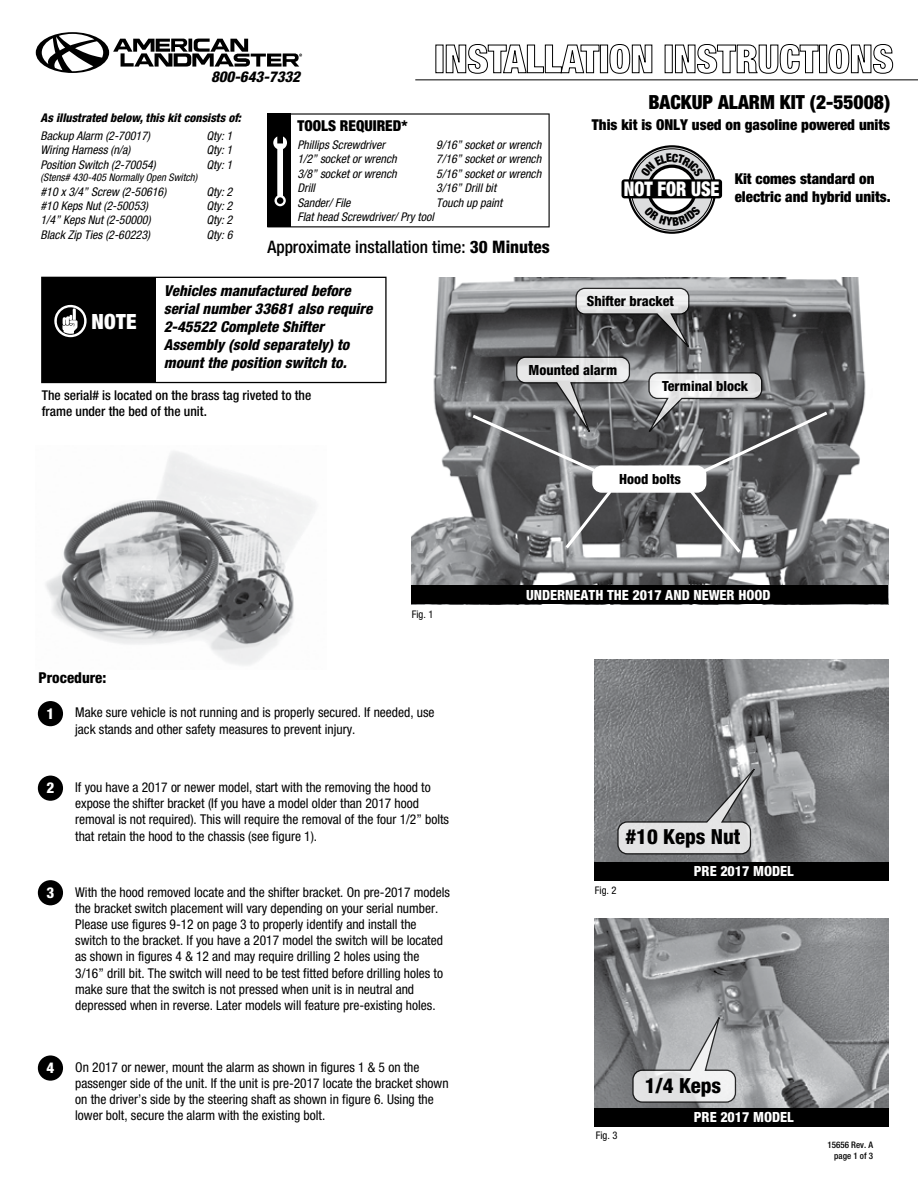
<style>
.page{position:relative;width:918px;height:1188px;background:#fff}
.page>*{position:absolute;margin:0;border:0;box-sizing:border-box;transform-origin:0 0}
.t1{font:900 condensed 21px "Helvetica Neue";color:#fff}
.t2{font:800 condensed 20.85px "Helvetica Neue";color:#000}
.t3{font:900 condensed 20.1px "Helvetica Neue";color:#fff;scale:.89 1}
.t4{font:900 condensed 19.5px "Helvetica Neue";color:#000}
.t5{font:500 condensed 17.25px "Helvetica Neue";color:#000}
.t6{font:italic 800 condensed 15px/18px "Helvetica Neue";color:#000}
.t7{font:900 condensed 15px/18px "Helvetica Neue";color:#000}
.t8{font:800 condensed 15px "Helvetica Neue";color:#000}
.t9{font:800 condensed 15px "Helvetica Neue";color:#fff}
.t10{font:800 condensed 14.1px "Helvetica Neue";color:#fff}
.t11{font:800 condensed 14.1px "Helvetica Neue";color:#000}
.t12{font:condensed 13.5px/16.2px "Helvetica Neue";color:#000}
.t13{font:500 condensed 13.5px/16.2px "Helvetica Neue";color:#000}
.t14{font:italic condensed 12px "Helvetica Neue";color:#000}
.t15{font:italic 800 condensed 12px "Helvetica Neue";color:#000}
.t16{font:italic condensed 10.5px "Helvetica Neue";color:#000}
.t17{font:condensed 10.5px "Helvetica Neue";color:#000}
.t18{font:500 condensed 9px/10.8px "Helvetica Neue";color:#000;text-align:right}
.s1{font-weight:800}
</style>
<div class="page">
<img style="left:411px;top:278px;width:478px;height:326px">
<div style="left:411px;top:585px;width:477px;height:19px;background:#000"></div>
<img style="left:45px;top:451px;width:270px;height:214px">
<svg style="left:445px;top:44px;width:155px;height:30px"></svg>
<div style="left:600px;top:45px;width:8px;height:28px;border:1px solid #000"></div>
<svg style="left:609px;top:44px;width:44px;height:30px"></svg>
<div style="left:665px;top:45px;width:8px;height:28px;border:1px solid #000"></div>
<svg style="left:675px;top:44px;width:144px;height:30px"></svg>
<div style="left:819px;top:45px;width:8px;height:28px;border:1px solid #000"></div>
<svg style="left:828px;top:44px;width:65px;height:30px"></svg>
<hr style="left:415px;top:80px;width:503px;height:1px;background:#000">
<div style="left:38px;top:701px;width:25px;height:25px;background:#000;border-radius:50%"></div>
<svg style="left:267px;top:113px;width:283px;height:114px"></svg>
<div style="left:38px;top:776px;width:25px;height:25px;background:#000;border-radius:50%"></div>
<div style="left:38px;top:880px;width:25px;height:25px;background:#000;border-radius:50%"></div>
<div style="left:38px;top:1055px;width:25px;height:26px;background:#000;border-radius:50%"></div>
<img style="left:594px;top:660px;width:295px;height:221px">
<img style="left:594px;top:918px;width:295px;height:190px">
<div style="left:594px;top:862px;width:295px;height:18px;background:#000"></div>
<div style="left:594px;top:1108px;width:295px;height:19px;background:#000"></div>
<div style="left:630px;top:148px;width:84px;height:83px;border:18px solid #dcddde;border-radius:50%"></div>
<div style="left:622px;top:179px;width:100px;height:19px;background:#000;border-radius:3px"></div>
<div style="left:628px;top:145px;width:88px;height:89px;border:2px solid #000;border-radius:50%"></div>
<div style="left:647px;top:165px;width:50px;height:50px;border:3px solid #000;border-radius:50%"></div>
<div style="left:631px;top:148px;width:82px;height:83px;border:1px solid #000;border-radius:50%"></div>
<svg style="left:36px;top:32px;width:266px;height:41px"></svg>
<div style="left:42px;top:277px;width:113px;height:106px;background:#000"></div>
<div style="left:41px;top:277px;width:346px;height:106px;border:1px solid #000"></div>
<svg style="left:54px;top:305px;width:33px;height:32px"></svg>
<svg style="left:632px;top:1017px;width:104px;height:86px"></svg>
<svg style="left:617px;top:769px;width:138px;height:86px;background:#9c9d9f"></svg>
<svg style="left:576px;top:288px;width:113px;height:59px;background:#898a8b"></svg>
<div style="left:593px;top:466px;width:113px;height:26px;background:#fff;border-radius:9px"></div>
<div style="left:592px;top:466px;width:114px;height:27px;border:2px solid #fff;border-radius:9px"></div>
<svg style="left:469px;top:357px;width:161px;height:117px;background:#7c7d7f"></svg>
<svg style="left:648px;top:372px;width:183px;height:103px;background:#818183"></svg>
<svg style="left:687px;top:487px;width:57px;height:69px"></svg>
<svg style="left:563px;top:487px;width:51px;height:65px;background:#818183"></svg>
<svg style="left:644px;top:205px;width:57px;height:21px"></svg>
<svg style="left:641px;top:153px;width:63px;height:24px"></svg>
<p class="t6" style="left:211px;top:68px;width:91px">800-643-7332</p>
<p class="t15" style="left:41px;top:110px;width:202px">As illustrated below, this kit consists of:</p>
<p class="t14" style="left:41px;top:129px;width:111px">Backup Alarm (2-70017)</p>
<p class="t14" style="left:207px;top:129px;width:27px">Qty: 1</p>
<p class="t14" style="left:41px;top:143px;width:91px">Wiring Harness (n/a)</p>
<p class="t14" style="left:207px;top:143px;width:27px">Qty: 1</p>
<p class="t14" style="left:41px;top:157px;width:117px">Position Switch (2-70054)</p>
<p class="t14" style="left:206px;top:157px;width:27px">Qty: 1</p>
<p class="t16" style="left:41px;top:171px;width:158px">(Stens# 430-405 Normally Open Switch)</p>
<p class="t14" style="left:41px;top:184px;width:127px">#10 x 3/4” Screw (2-50616)</p>
<p class="t14" style="left:207px;top:184px;width:27px">Qty: 2</p>
<p class="t14" style="left:41px;top:199px;width:109px">#10 Keps Nut (2-50053)</p>
<p class="t14" style="left:206px;top:199px;width:27px">Qty: 2</p>
<p class="t14" style="left:41px;top:213px;width:112px">1/4” Keps Nut (2-50000)</p>
<p class="t14" style="left:206px;top:213px;width:27px">Qty: 2</p>
<p class="t14" style="left:41px;top:228px;width:111px">Black Zip Ties (2-60223)</p>
<p class="t14" style="left:207px;top:228px;width:29px">Qty: 6</p>
<p class="t7" style="left:297px;top:116px;width:112px">TOOLS REQUIRED*</p>
<p class="t14" style="left:297px;top:138px;width:89px">Phillips Screwdriver</p>
<p class="t14" style="left:436px;top:138px;width:107px">9/16” socket or wrench</p>
<p class="t14" style="left:297px;top:152px;width:101px">1/2” socket or wrench</p>
<p class="t14" style="left:436px;top:152px;width:107px">7/16” socket or wrench</p>
<p class="t14" style="left:297px;top:167px;width:101px">3/8” socket or wrench</p>
<p class="t14" style="left:436px;top:167px;width:107px">5/16” socket or wrench</p>
<p class="t14" style="left:297px;top:181px;width:19px">Drill</p>
<p class="t14" style="left:436px;top:181px;width:61px">3/16” Drill bit</p>
<p class="t14" style="left:297px;top:196px;width:55px">Sander/ File</p>
<p class="t14" style="left:436px;top:196px;width:67px">Touch up paint</p>
<p class="t14" style="left:297px;top:210px;width:138px">Flat head Screwdriver/ Pry tool</p>
<p class="t5" style="left:267px;top:237px;width:284px">Approximate installation time: <span class="s1">30 Minutes</span></p>
<h3 class="t4" style="left:648px;top:90px;width:243px">BACKUP ALARM KIT (2-55008)</h3>
<p class="t7" style="left:592px;top:115px;width:300px">This kit is ONLY used on gasoline powered units</p>
<h3 class="t3" style="left:624px;top:176px;width:109px">NOT FOR USE</h3>
<p class="t7" style="left:735px;top:169px;width:157px">Kit comes standard on electric and hybrid units.</p>
<h1 class="t1" style="left:92px;top:309px;width:47px">NOTE</h1>
<p class="t6" style="left:164px;top:281px;width:210px">Vehicles manufactured before serial number 33681 also require<br>2-45522 Complete Shifter<br>Assembly (sold separately) to mount the position switch to.</p>
<p class="t13" style="left:42px;top:386px;width:271px">The serial# is located on the brass tag riveted to the frame under the bed of the unit.</p>
<p class="t17" style="left:412px;top:608px;width:23px">Fig. 1</p>
<p class="t8" style="left:39px;top:669px;width:69px">Procedure:</p>
<p class="t9" style="left:47px;top:704px;width:9px">1</p>
<p class="t12" style="left:75px;top:704px;width:361px">Make sure vehicle is not running and is properly secured. If needed, use jack stands and other safety measures to prevent injury.</p>
<p class="t9" style="left:47px;top:779px;width:9px">2</p>
<p class="t12" style="left:75px;top:779px;width:375px">If you have a 2017 or newer model, start with the removing the hood to expose the shifter bracket (If you have a model older than 2017 hood removal is not required). This will require the removal of the four 1/2” bolts that retain the hood to the chassis (see figure 1).</p>
<p class="t9" style="left:47px;top:883px;width:9px">3</p>
<p class="t12" style="left:75px;top:884px;width:376px">With the hood removed locate and the shifter bracket. On pre-2017 models the bracket switch placement will vary depending on your serial number.<br>Please use figures 9-12 on page 3 to properly identify and install the switch to the bracket. If you have a 2017 model the switch will be located as shown in figures 4 &amp; 12 and may require drilling 2 holes using the 3/16” drill bit. The switch will need to be test fitted before drilling holes to make sure that the switch is not pressed when unit is in neutral and depressed when in reverse. Later models will feature pre-existing holes.</p>
<p class="t9" style="left:47px;top:1059px;width:9px">4</p>
<p class="t12" style="left:75px;top:1059px;width:375px">On 2017 or newer, mount the alarm as shown in figures 1 &amp; 5 on the passenger side of the unit. If the unit is pre-2017 locate the bracket shown on the driver’s side by the steering shaft as shown in figure 6. Using the lower bolt, secure the alarm with the existing bolt.</p>
<p class="t11" style="left:587px;top:292px;width:88px">Shifter bracket</p>
<p class="t11" style="left:529px;top:361px;width:90px">Mounted alarm</p>
<p class="t11" style="left:662px;top:377px;width:88px">Terminal block</p>
<p class="t11" style="left:619px;top:471px;width:63px">Hood bolts</p>
<p class="t10" style="left:526px;top:586px;width:246px">UNDERNEATH THE 2017 AND NEWER HOOD</p>
<p class="t17" style="left:595px;top:885px;width:23px">Fig. 2</p>
<h2 class="t2" style="left:625px;top:824px;width:117px">#10 Keps Nut</h2>
<p class="t10" style="left:694px;top:862px;width:101px">PRE 2017 MODEL</p>
<p class="t17" style="left:596px;top:1130px;width:23px">Fig. 3</p>
<h2 class="t2" style="left:645px;top:1072px;width:78px">1/4 Keps</h2>
<p class="t10" style="left:694px;top:1108px;width:101px">PRE 2017 MODEL</p>
<p class="t18" style="left:828px;top:1139px;width:47px">15656 Rev. A page 1 of 3</p>
</div>
